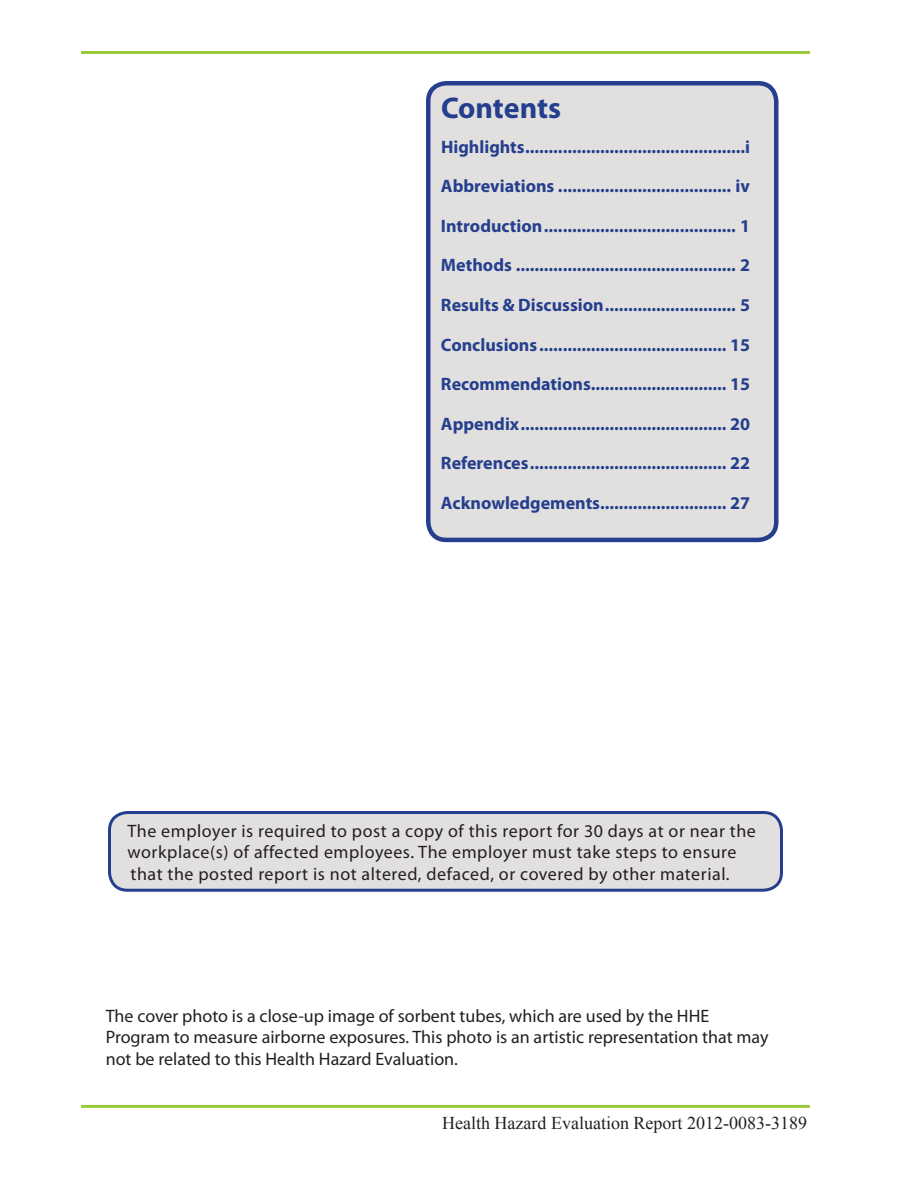
<style>
.page{position:relative;width:918px;height:1188px;background:#fff}
.page>*{position:absolute;margin:0;border:0;box-sizing:border-box;transform-origin:0 0}
.Body_Heading_1{font:700 30px "Myriad Pro";letter-spacing:-.005em;color:#253f8e}
.TOC-Style{font:700 18px "Myriad Pro";color:#253f8e}
.keywords{font:18px/21.6px "Myriad Pro";letter-spacing:.02em;color:#231f20}
.keywords-2{font:18px/21.6px "Myriad Pro";color:#231f20}
.t1{font:18px "Times New Roman";color:#231f20}
</style>
<div class="page">
<hr style="left:81px;top:1105px;width:729px;height:3px;background:#99ca3b">
<hr style="left:81px;top:51px;width:729px;height:3px;background:#99ca3b">
<div style="left:428px;top:83px;width:348px;height:457px;background:#e1e0df;border-radius:18px"></div>
<div style="left:426px;top:81px;width:353px;height:461px;border:4px solid #253f8e;border-radius:18px"></div>
<div style="left:110px;top:813px;width:672px;height:77px;background:#e1e0df;border-radius:18px"></div>
<div style="left:108px;top:811px;width:675px;height:81px;border:3px solid #253f8e;border-radius:18px"></div>
<p class="Body_Heading_1" style="left:441px;top:88px;width:122px">Contents</p>
<p class="TOC-Style" style="left:441px;top:135px;width:311px">Highlights...............................................i</p>
<p class="TOC-Style" style="left:441px;top:174px;width:311px">Abbreviations ..................................... iv</p>
<p class="TOC-Style" style="left:441px;top:214px;width:311px">Introduction......................................... 1</p>
<p class="TOC-Style" style="left:441px;top:254px;width:311px">Methods ............................................... 2</p>
<p class="TOC-Style" style="left:441px;top:293px;width:311px">Results &amp; Discussion............................ 5</p>
<p class="TOC-Style" style="left:441px;top:333px;width:311px">Conclusions........................................ 15</p>
<p class="TOC-Style" style="left:441px;top:372px;width:311px">Recommendations............................. 15</p>
<p class="TOC-Style" style="left:441px;top:412px;width:311px">Appendix............................................ 20</p>
<p class="TOC-Style" style="left:441px;top:452px;width:311px">References.......................................... 22</p>
<p class="TOC-Style" style="left:441px;top:491px;width:311px">Acknowledgements........................... 27</p>
<p class="keywords" style="left:128px;top:819px;width:630px">The employer is required to post a copy of this report for 30 days at or near the workplace(s) of affected employees. The employer must take steps to ensure that the posted report is not altered, defaced, or covered by other material.</p>
<p class="keywords-2" style="left:106px;top:1005px;width:664px">The cover photo is a close-up image of sorbent tubes, which are used by the HHE<br>Program to measure airborne exposures. This photo is an artistic representation that may not be related to this Health Hazard Evaluation.</p>
<p class="t1" style="left:442px;top:1111px;width:366px">Health Hazard Evaluation Report 2012-0083-3189</p>
</div>
